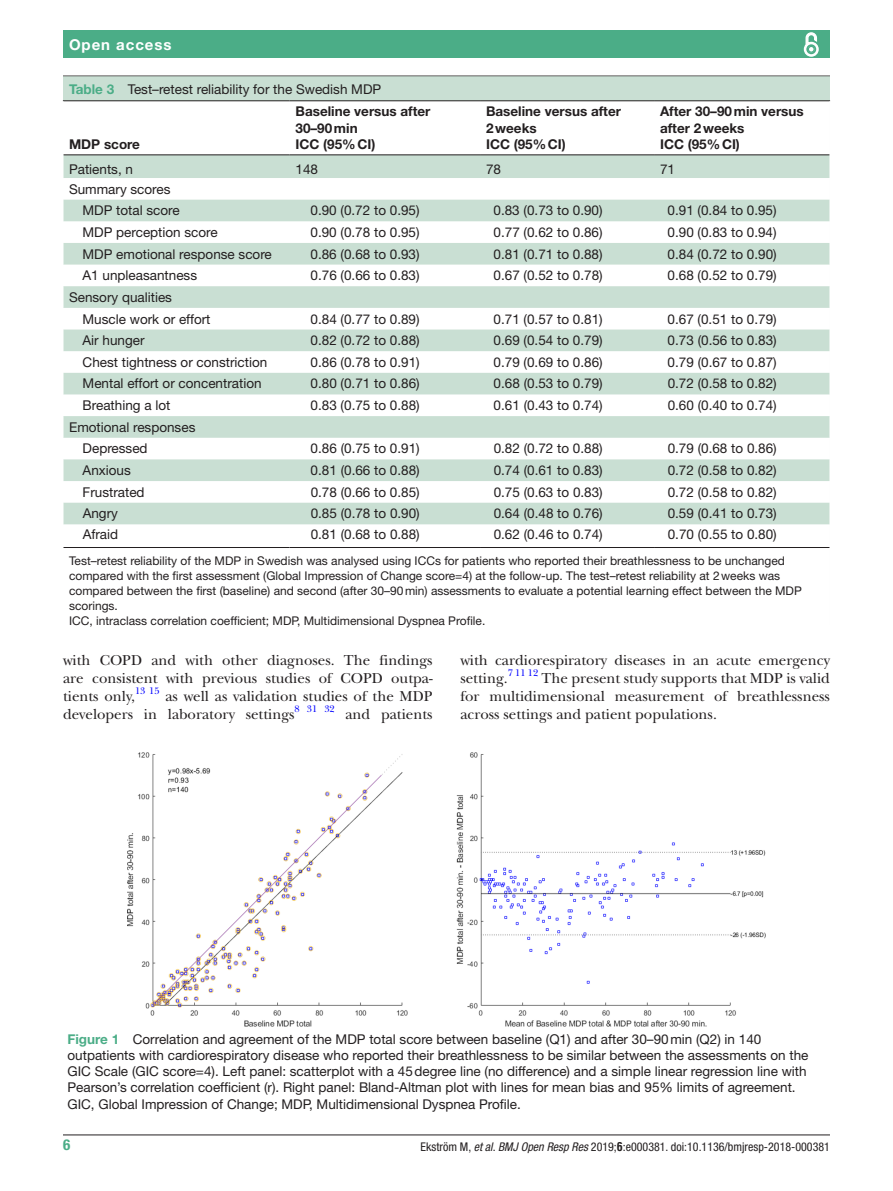
<style>
.page{position:relative;width:893px;height:1191px;background:#fff}
.page>*{position:absolute;margin:0;border:0;box-sizing:border-box;transform-origin:0 0}
.t1{font:15px/18px "New Baskerville";color:#231f20;text-align:justify}
.t2{font:700 15px "Helvetica Neue LT Std";letter-spacing:.065em;color:#fff}
.t3{font:700 condensed 15px "Helvetica Neue LT Std";color:#4bad87}
.t4{font:13.5px/16.2px "Helvetica Neue LT Std";color:#231f20}
.t5{font:700 13.5px/16.2px "Helvetica Neue LT Std";color:#231f20}
.t6{font:12px/15px "Helvetica Neue LT Std";color:#231f20}
.t7{font:condensed 12px "Helvetica Neue LT Std";color:#231f20}
.t8{font:9.9px "New Baskerville";color:#00f}
.s1{font-weight:700;color:#4bad87}
.s2{font-style:italic}
.s3{font-family:"Helvetica";font-weight:700}
</style>
<div class="page">
<hr style="left:63px;top:1134px;width:767px;height:1px;background:#231f20">
<div style="left:63px;top:31px;width:767px;height:27px;background:#4bad87"></div>
<svg style="left:803px;top:32px;width:16px;height:25px"></svg>
<div style="left:808px;top:46px;width:7px;height:7px;border:1px solid #4bad87;border-radius:50%"></div>
<div style="left:63px;top:76px;width:767px;height:24px;background:#c9dfd3"></div>
<svg style="left:64px;top:101px;width:766px;height:424px"></svg>
<hr style="left:63px;top:100px;width:226px;height:1px;background:#231f20">
<hr style="left:63px;top:154px;width:227px;height:1px;background:#231f20">
<hr style="left:290px;top:100px;width:190px;height:1px;background:#231f20">
<hr style="left:290px;top:154px;width:190px;height:1px;background:#231f20">
<hr style="left:480px;top:100px;width:174px;height:1px;background:#231f20">
<hr style="left:480px;top:154px;width:174px;height:1px;background:#231f20">
<hr style="left:654px;top:100px;width:176px;height:1px;background:#231f20">
<hr style="left:654px;top:154px;width:176px;height:1px;background:#231f20">
<hr style="left:290px;top:547px;width:190px;height:1px;background:#231f20">
<hr style="left:480px;top:547px;width:174px;height:1px;background:#231f20">
<hr style="left:654px;top:547px;width:176px;height:1px;background:#231f20">
<hr style="left:63px;top:547px;width:227px;height:1px;background:#231f20">
<hr style="left:63px;top:101px;width:1px;height:54px;background:#fff">
<svg style="left:63px;top:155px;width:1px;height:370px"></svg>
<hr style="left:63px;top:547px;width:1px;height:78px;background:#fff">
<img style="left:128px;top:752px;width:637px;height:274px">
<p class="t2" style="left:69px;top:35px;width:104px">Open access</p>
<p class="t4" style="left:69px;top:81px;width:314px"><span class="s1">Table 3</span> Test–retest reliability for the Swedish MDP</p>
<p class="t5" style="left:69px;top:136px;width:73px">MDP score</p>
<p class="t5" style="left:296px;top:103px;width:137px">Baseline versus after<br>30–90min<br>ICC (95%CI)</p>
<p class="t5" style="left:486px;top:103px;width:136px">Baseline versus after<br>2weeks<br>ICC (95%CI)</p>
<p class="t5" style="left:660px;top:103px;width:145px">After 30–90min versus after 2weeks<br>ICC (95%CI)</p>
<p class="t4" style="left:69px;top:160px;width:66px">Patients, n</p>
<p class="t4" style="left:296px;top:160px;width:24px">148</p>
<p class="t4" style="left:486px;top:160px;width:17px">78</p>
<p class="t4" style="left:660px;top:160px;width:17px">71</p>
<p class="t4" style="left:82px;top:178px;width:99px;line-height:21.6px;text-indent:-14px">Summary scores<br>MDP total score</p>
<p class="t4" style="left:311px;top:202px;width:111px">0.90 (0.72 to 0.95)</p>
<p class="t4" style="left:494px;top:202px;width:111px">0.83 (0.73 to 0.90)</p>
<p class="t4" style="left:668px;top:202px;width:111px">0.91 (0.84 to 0.95)</p>
<p class="t4" style="left:83px;top:224px;width:137px">MDP perception score</p>
<p class="t4" style="left:311px;top:224px;width:111px">0.90 (0.78 to 0.95)</p>
<p class="t4" style="left:494px;top:224px;width:111px">0.77 (0.62 to 0.86)</p>
<p class="t4" style="left:668px;top:224px;width:111px">0.90 (0.83 to 0.94)</p>
<p class="t4" style="left:83px;top:245px;width:191px">MDP emotional response score</p>
<p class="t4" style="left:311px;top:245px;width:111px">0.86 (0.68 to 0.93)</p>
<p class="t4" style="left:494px;top:245px;width:111px">0.81 (0.71 to 0.88)</p>
<p class="t4" style="left:668px;top:245px;width:111px">0.84 (0.72 to 0.90)</p>
<p class="t4" style="left:83px;top:267px;width:116px">A1 unpleasantness</p>
<p class="t4" style="left:311px;top:267px;width:111px">0.76 (0.66 to 0.83)</p>
<p class="t4" style="left:494px;top:267px;width:111px">0.67 (0.52 to 0.78)</p>
<p class="t4" style="left:668px;top:267px;width:111px">0.68 (0.52 to 0.79)</p>
<p class="t4" style="left:83px;top:286px;width:129px;line-height:21.6px;text-indent:-14px">Sensory qualities<br>Muscle work or effort</p>
<p class="t4" style="left:311px;top:310px;width:111px">0.84 (0.77 to 0.89)</p>
<p class="t4" style="left:494px;top:310px;width:111px">0.71 (0.57 to 0.81)</p>
<p class="t4" style="left:668px;top:310px;width:111px">0.67 (0.51 to 0.79)</p>
<p class="t4" style="left:83px;top:332px;width:64px">Air hunger</p>
<p class="t4" style="left:311px;top:332px;width:111px">0.82 (0.72 to 0.88)</p>
<p class="t4" style="left:494px;top:332px;width:111px">0.69 (0.54 to 0.79)</p>
<p class="t4" style="left:668px;top:332px;width:111px">0.73 (0.56 to 0.83)</p>
<p class="t4" style="left:83px;top:354px;width:186px">Chest tightness or constriction</p>
<p class="t4" style="left:311px;top:354px;width:111px">0.86 (0.78 to 0.91)</p>
<p class="t4" style="left:494px;top:354px;width:111px">0.79 (0.69 to 0.86)</p>
<p class="t4" style="left:668px;top:354px;width:111px">0.79 (0.67 to 0.87)</p>
<p class="t4" style="left:83px;top:375px;width:181px">Mental effort or concentration</p>
<p class="t4" style="left:311px;top:375px;width:111px">0.80 (0.71 to 0.86)</p>
<p class="t4" style="left:494px;top:375px;width:111px">0.68 (0.53 to 0.79)</p>
<p class="t4" style="left:668px;top:375px;width:111px">0.72 (0.58 to 0.82)</p>
<p class="t4" style="left:83px;top:397px;width:89px">Breathing a lot</p>
<p class="t4" style="left:311px;top:397px;width:111px">0.83 (0.75 to 0.88)</p>
<p class="t4" style="left:494px;top:397px;width:111px">0.61 (0.43 to 0.74)</p>
<p class="t4" style="left:668px;top:397px;width:111px">0.60 (0.40 to 0.74)</p>
<p class="t4" style="left:83px;top:416px;width:114px;line-height:21.6px;text-indent:-14px">Emotional responses<br>Depressed</p>
<p class="t4" style="left:311px;top:440px;width:111px">0.86 (0.75 to 0.91)</p>
<p class="t4" style="left:494px;top:440px;width:111px">0.82 (0.72 to 0.88)</p>
<p class="t4" style="left:668px;top:440px;width:111px">0.79 (0.68 to 0.86)</p>
<p class="t4" style="left:83px;top:462px;width:50px">Anxious</p>
<p class="t4" style="left:311px;top:462px;width:111px">0.81 (0.66 to 0.88)</p>
<p class="t4" style="left:494px;top:462px;width:111px">0.74 (0.61 to 0.83)</p>
<p class="t4" style="left:668px;top:462px;width:111px">0.72 (0.58 to 0.82)</p>
<p class="t4" style="left:83px;top:483px;width:64px">Frustrated</p>
<p class="t4" style="left:311px;top:483px;width:111px">0.78 (0.66 to 0.85)</p>
<p class="t4" style="left:494px;top:483px;width:111px">0.75 (0.63 to 0.83)</p>
<p class="t4" style="left:668px;top:483px;width:111px">0.72 (0.58 to 0.82)</p>
<p class="t4" style="left:83px;top:505px;width:37px">Angry</p>
<p class="t4" style="left:311px;top:505px;width:111px">0.85 (0.78 to 0.90)</p>
<p class="t4" style="left:494px;top:505px;width:111px">0.64 (0.48 to 0.76)</p>
<p class="t4" style="left:668px;top:505px;width:111px">0.59 (0.41 to 0.73)</p>
<p class="t4" style="left:83px;top:525px;width:37px">Afraid</p>
<p class="t4" style="left:311px;top:525px;width:111px">0.81 (0.68 to 0.88)</p>
<p class="t4" style="left:494px;top:525px;width:111px">0.62 (0.46 to 0.74)</p>
<p class="t4" style="left:668px;top:525px;width:111px">0.70 (0.55 to 0.80)</p>
<p class="t6" style="left:69px;top:553px;width:734px">Test–retest reliability of the MDP in Swedish was analysed using ICCs for patients who reported their breathlessness to be unchanged compared with the first assessment (Global Impression of Change score=4) at the follow-up. The test–retest reliability at 2weeks was compared between the first (baseline) and second (after 30–90min) assessments to evaluate a potential learning effect between the MDP scorings.<br>ICC, intraclass correlation coefficient; MDP, Multidimensional Dyspnea Profile.</p>
<p class="t1" style="left:63px;top:651px;width:371px">with COPD and with other diagnoses. The findings are consistent with previous studies of COPD outpa&shy;tients only,</p>
<p class="t8" style="left:135px;top:685px;width:26px">13 15</p>
<p class="t1" style="left:63px;top:687px;width:371px;text-indent:102px">as well as validation studies of the MDP developers in laboratory settings</p>
<p class="t8" style="left:295px;top:703px;width:42px">8 31 32</p>
<p class="t1" style="left:345px;top:705px;width:89px">and patients</p>
<p class="t1" style="left:460px;top:651px;width:371px">with cardiorespiratory diseases in an acute emergency setting.</p>
<p class="t8" style="left:508px;top:667px;width:32px">7 11 12</p>
<p class="t1" style="left:460px;top:669px;width:371px;text-indent:81px">The present study supports that MDP is valid for multidimensional measurement of breathlessness across settings and patient populations.</p>
<p class="t4" style="left:68px;top:1030px;width:742px"><span class="s1">Figure 1</span> Correlation and agreement of the MDP total score between baseline (Q1) and after 30–90min (Q2) in 140 outpatients with cardiorespiratory disease who reported their breathlessness to be similar between the assessments on the GIC Scale (GIC score=4). Left panel: scatterplot with a 45degree line (no difference) and a simple linear regression line with Pearson’s correlation coefficient (r). Right panel: Bland-Altman plot with lines for mean bias and 95% limits of agreement.<br>GIC, Global Impression of Change; MDP, Multidimensional Dyspnea Profile.</p>
<p class="t3" style="left:63px;top:1135px;width:9px">6</p>
<p class="t7" style="left:421px;top:1139px;width:411px">Ekström M, <span class="s2">et al</span>. <span class="s2">BMJ Open Resp Res</span> 2019;<span class="s3">6</span>:e000381. doi:10.1136/bmjresp-2018-000381</p>
</div>
